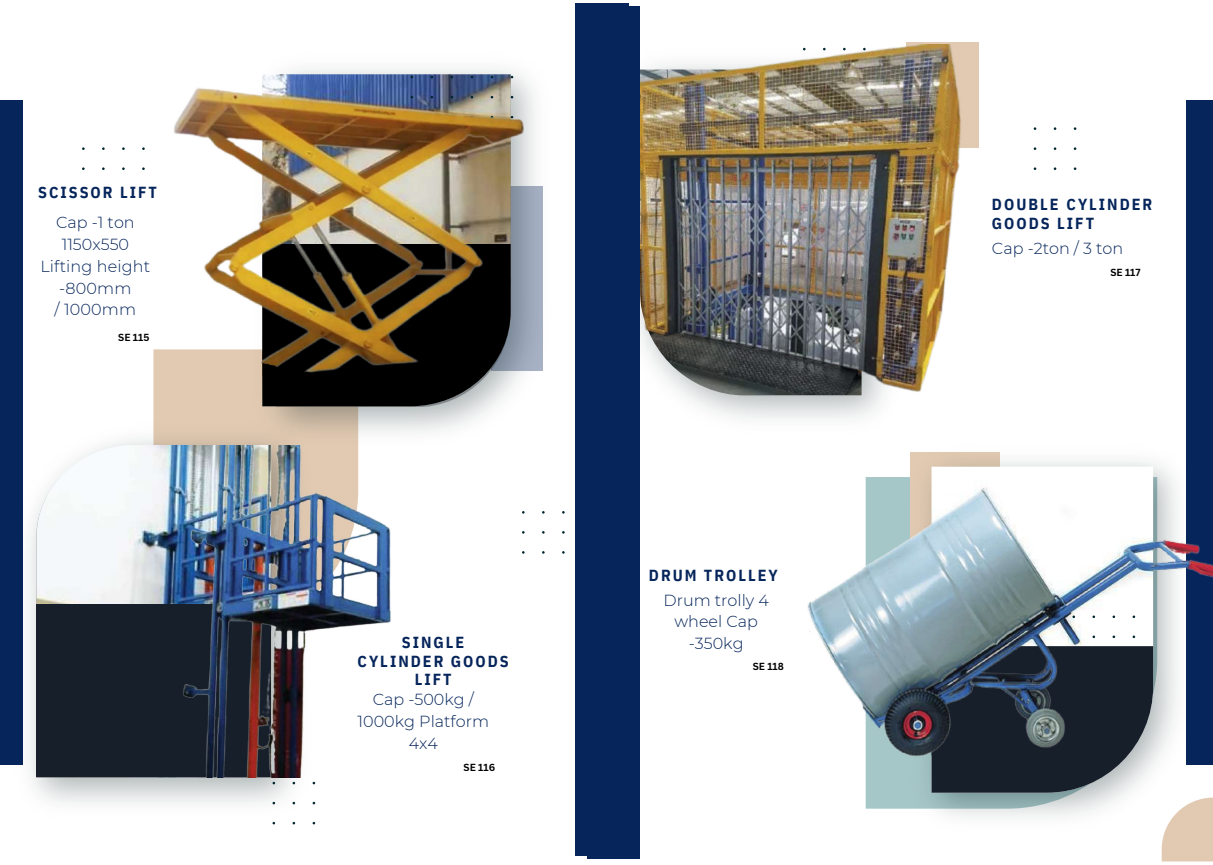
<style>
.page{position:relative;width:1213px;height:865px;background:#fff}
.page>*{position:absolute;margin:0;border:0;box-sizing:border-box;transform-origin:0 0}
.t1{font:300 16px/21.8px "Montserrat";color:#06255b;text-align:center}
.t2{font:700 16px/18.8px "IBM Plex Sans Cond";letter-spacing:.125em;color:#06255b;text-align:center}
.t3{font:700 10px "Canva Sans";color:#000}
</style>
<div class="page">
<svg style="left:153px;top:349px;width:18px;height:66px"></svg>
<svg style="left:1161px;top:859px;width:52px;height:2px"></svg>
<svg style="left:910px;top:42px;width:68px;height:3px"></svg>
<img style="left:31px;top:415px;width:285px;height:410px">
<img style="left:639px;top:39px;width:271px;height:405px">
<div style="left:0;top:100px;width:23px;height:664px;background:#06255b"></div>
<div style="left:1186px;top:100px;width:27px;height:664px;background:#06255b"></div>
<img style="left:171px;top:29px;width:405px;height:421px">
<img style="left:0;top:445px;width:479px;height:332px">
<img style="left:639px;top:45px;width:340px;height:355px">
<img style="left:787px;top:397px;width:426px;height:462px">
<div style="left:587px;top:7px;width:52px;height:851px;background:#06255b"></div>
<div style="left:576px;top:3px;width:52px;height:852px;background:#06255b"></div>
<h1 class="t2" style="left:38px;top:183px;width:120px">SCISSOR LIFT</h1>
<h1 class="t2" style="left:992px;top:195px;width:162px">DOUBLE CYLINDER</h1>
<h2 class="t1" style="left:56px;top:212px;width:80px">Cap -1 ton</h2>
<h1 class="t2" style="left:992px;top:213px;width:104px">GOODS LIFT</h1>
<h2 class="t1" style="left:40px;top:233px;width:111px">1150x550<br>Lifting height -800mm<br>/ 1000mm</h2>
<p class="t1" style="left:992px;top:238px;width:133px">Cap -2ton / 3 ton</p>
<p class="t3" style="left:1110px;top:266px;width:32px">SE 117</p>
<p class="t3" style="left:118px;top:331px;width:33px">SE 115</p>
<h2 class="t2" style="left:358px;top:632px;width:153px">SINGLE<br>CYLINDER GOODS<br>LIFT</h2>
<p class="t1" style="left:358px;top:688px;width:133px">Cap -500kg /<br>1000kg Platform<br>4x4</p>
<p class="t3" style="left:463px;top:760px;width:33px">SE 116</p>
<p class="t2" style="left:649px;top:565px;width:130px">DRUM TROLLEY</p>
<p class="t1" style="left:663px;top:589px;width:107px">Drum trolly 4 wheel Cap -350kg</p>
<p class="t3" style="left:753px;top:660px;width:33px">SE 118</p>
</div>
